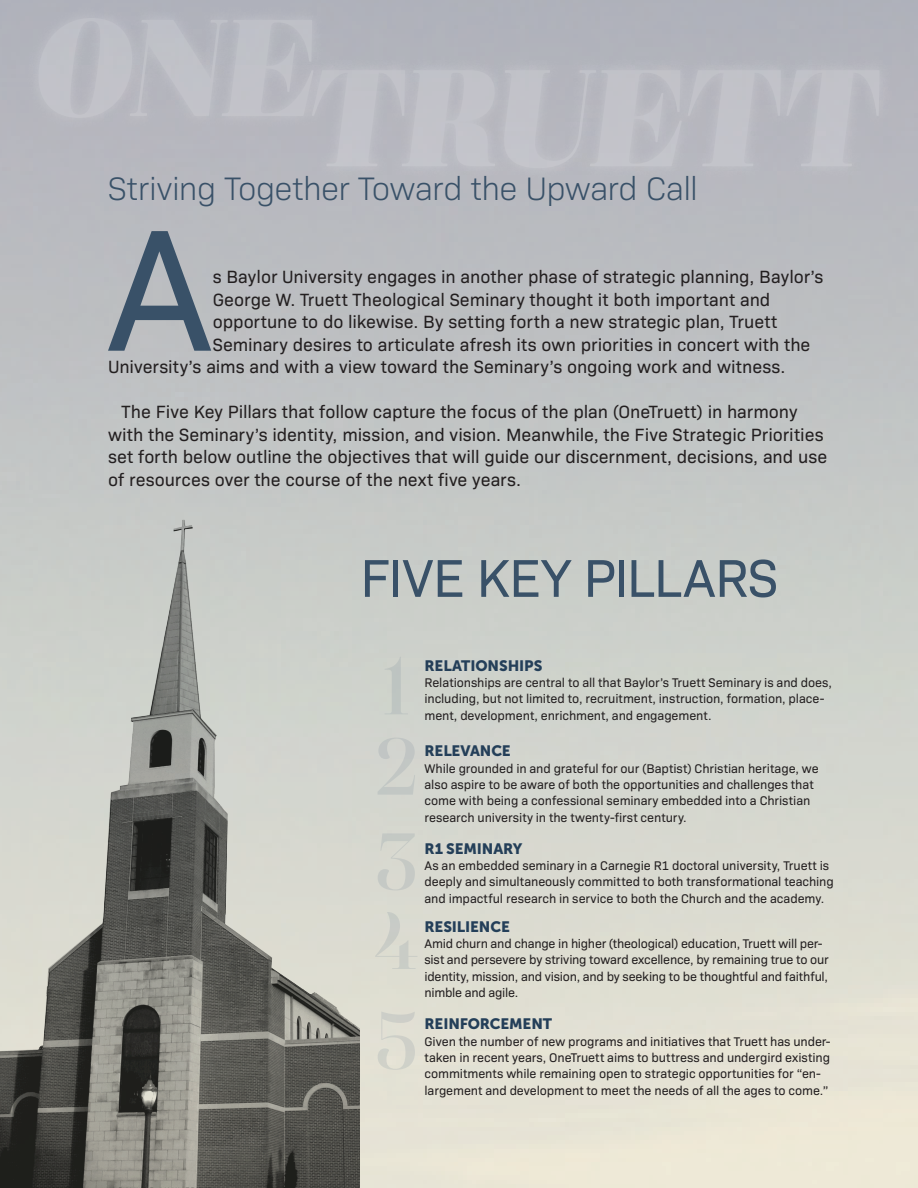
<style>
.page{position:relative;width:918px;height:1188px;background:#fff}
.page>*{position:absolute;margin:0;border:0;box-sizing:border-box;transform-origin:0 0}
.t1{font:175.95px "Bio Sans";color:#395168}
.t2{font:54px "Bio Sans";letter-spacing:-.015em;color:#395168}
.t3{font:300 33px "Bio Sans";letter-spacing:-.01em;color:#395168}
.t4{font:18px/22.5px "Bio Sans";color:#231f20}
.t5{font:15px "Museo Sans 900";letter-spacing:-.01em;color:#243f59}
.t6{font:12.75px/16.5px "Bio Sans";letter-spacing:-.005em;color:#231f20}
</style>
<div class="page">
<img style="left:0;top:499px;width:360px;height:689px">
<svg style="left:385px;top:657px;width:23px;height:57px"></svg>
<svg style="left:378px;top:738px;width:37px;height:57px;background:#cccfca"></svg>
<svg style="left:375px;top:912px;width:42px;height:57px;background:#d6d7ce"></svg>
<svg style="left:378px;top:833px;width:37px;height:57px;background:#d1d3cb"></svg>
<svg style="left:378px;top:1012px;width:37px;height:58px;background:#dadacf"></svg>
<div style="left:12px;top:5px;width:893px;height:176px;background:#b2b4bc"></div>
<div style="left:305px;top:70px;width:579px;height:98px;background:#bcbcc3"></div>
<svg style="left:33px;top:18px;width:287px;height:100px;background:#babbc3"></svg>
<h3 class="t3" style="left:108px;top:165px;width:591px">Striving Together Toward the Upward Call</h3>
<h1 class="t1" style="left:106px;top:159px;width:108px">A</h1>
<h3 class="t4" style="left:213px;top:264px;width:612px">s Baylor University engages in another phase of strategic planning, Baylor’s</h3>
<h3 class="t4" style="left:213px;top:287px;width:559px">George W. Truett Theological Seminary thought it both important and</h3>
<h3 class="t4" style="left:213px;top:309px;width:566px">opportune to do likewise. By setting forth a new strategic plan, Truett</h3>
<h3 class="t4" style="left:213px;top:332px;width:599px">Seminary desires to articulate afresh its own priorities in concert with the</h3>
<h3 class="t4" style="left:108px;top:354px;width:679px">University’s aims and with a view toward the Seminary’s ongoing work and witness.</h3>
<p class="t4" style="left:108px;top:399px;width:721px;text-indent:14px">The Five Key Pillars that follow capture the focus of the plan (OneTruett) in harmony with the Seminary’s identity, mission, and vision. Meanwhile, the Five Strategic Priorities set forth below outline the objectives that will guide our discernment, decisions, and use of resources over the course of the next five years.</p>
<h2 class="t2" style="left:360px;top:538px;width:419px">FIVE KEY PILLARS</h2>
<p class="t5" style="left:424px;top:657px;width:119px">RELATIONSHIPS</p>
<p class="t6" style="left:424px;top:673px;width:409px">Relationships are central to all that Baylor’s Truett Seminary is and does, including, but not limited to, recruitment, instruction, formation, place&shy;ment, development, enrichment, and engagement.</p>
<p class="t5" style="left:424px;top:742px;width:88px">RELEVANCE</p>
<p class="t6" style="left:424px;top:759px;width:396px">While grounded in and grateful for our (Baptist) Christian heritage, we also aspire to be aware of both the opportunities and challenges that come with being a confessional seminary embedded into a Christian research university in the twenty-first century.</p>
<p class="t5" style="left:424px;top:840px;width:99px">R1 SEMINARY</p>
<p class="t6" style="left:424px;top:856px;width:411px">As an embedded seminary in a Carnegie R1 doctoral university, Truett is deeply and simultaneously committed to both transformational teaching and impactful research in service to both the Church and the academy.</p>
<p class="t5" style="left:424px;top:918px;width:87px">RESILIENCE</p>
<p class="t6" style="left:424px;top:934px;width:406px">Amid churn and change in higher (theological) education, Truett will per&shy;sist and persevere by striving toward excellence, by remaining true to our identity, mission, and vision, and by seeking to be thoughtful and faithful, nimble and agile.</p>
<p class="t5" style="left:424px;top:1015px;width:129px">REINFORCEMENT</p>
<p class="t6" style="left:424px;top:1032px;width:408px">Given the number of new programs and initiatives that Truett has under&shy;taken in recent years, OneTruett aims to buttress and undergird existing commitments while remaining open to strategic opportunities for “en&shy;largement and development to meet the needs of all the ages to come.”</p>
</div>
